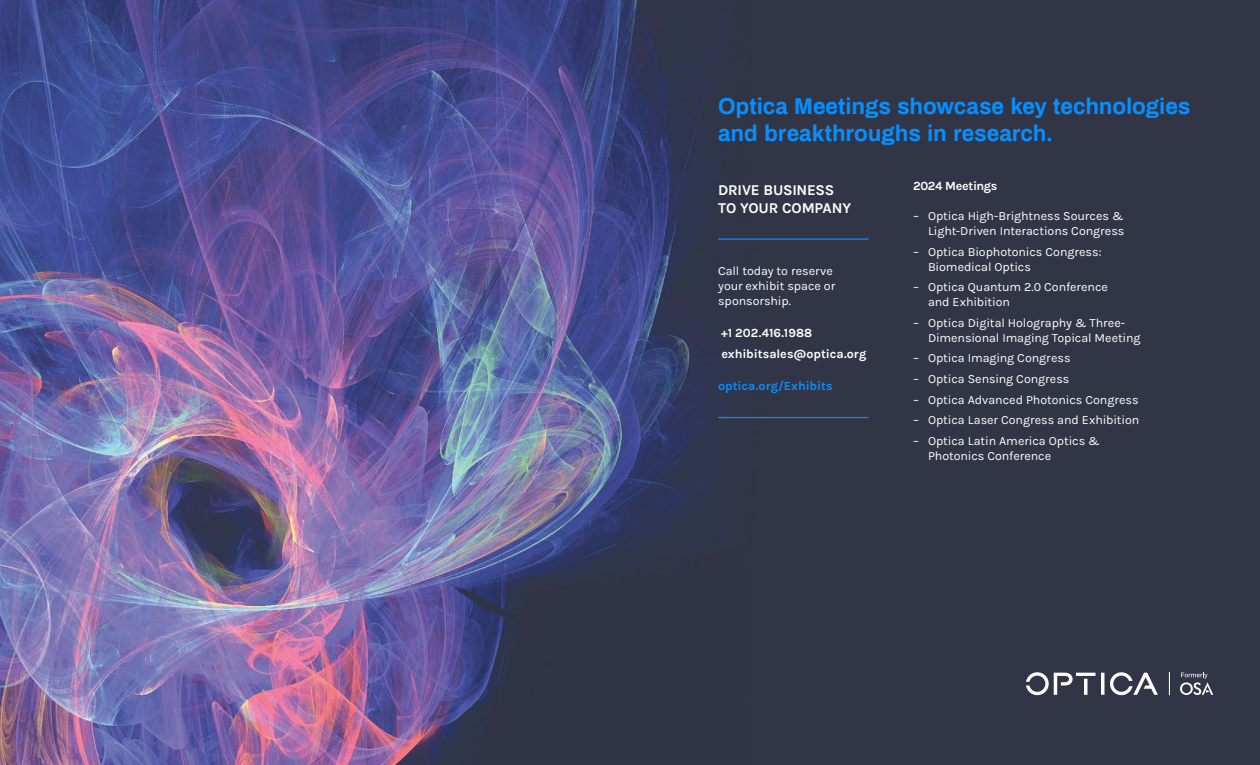
<style>
.page{position:relative;width:1260px;height:765px;background:#fff}
.page>*{position:absolute;margin:0;border:0;box-sizing:border-box;transform-origin:0 0}
.t1{font:700 22.5px/26.2px "Archivo";letter-spacing:-.005em;color:#058fff}
.t2{font:700 15px/18px "Karla";letter-spacing:-.015em;color:#fff}
.t3{font:12.5px/15px "Karla";letter-spacing:-.005em;color:#fff}
.t4{font:700 12.5px/20.6px "Karla";letter-spacing:-.01em;color:#fff}
.t5{font:700 12.5px "Karla";letter-spacing:-.005em;color:#058fff}
</style>
<div class="page">
<img style="left:0;top:0;width:1260px;height:765px">
<hr style="left:718px;top:238px;width:150px;height:2px;background:#058fff">
<hr style="left:718px;top:417px;width:150px;height:1px;background:#058fff">
<svg style="left:1026px;top:672px;width:132px;height:23px"></svg>
<svg style="left:1180px;top:672px;width:33px;height:23px"></svg>
<svg style="left:1169px;top:672px;width:1px;height:23px"></svg>
<h1 class="t1" style="left:718px;top:92px;width:474px">Optica Meetings showcase key technologies and breakthroughs in research.</h1>
<p class="t2" style="left:718px;top:180px;width:135px">DRIVE BUSINESS<br>TO YOUR COMPANY</p>
<p class="t3" style="left:718px;top:263px;width:119px">Call today to reserve your exhibit space or sponsorship.</p>
<p class="t4" style="left:721px;top:322px;width:147px">+1 202.416.1988 exhibitsales@optica.org</p>
<p class="t5" style="left:718px;top:377px;width:116px">optica.org/Exhibits</p>
<p class="t4" style="left:913px;top:175px;width:86px">2024 Meetings</p>
<p class="t3" style="left:913px;top:208px;width:213px;text-align:right">– Optica High-Brightness Sources &amp;<br>Light-Driven Interactions Congress</p>
<p class="t3" style="left:928px;top:244px;width:175px;text-indent:-15px">– Optica Biophotonics Congress:<br>Biomedical Optics</p>
<p class="t3" style="left:928px;top:279px;width:181px;text-indent:-15px">– Optica Quantum 2.0 Conference and Exhibition</p>
<p class="t3" style="left:928px;top:315px;width:214px;text-indent:-15px">– Optica Digital Holography &amp; Three-<br>Dimensional Imaging Topical Meeting</p>
<p class="t3" style="left:913px;top:350px;width:159px">– Optica Imaging Congress</p>
<p class="t3" style="left:913px;top:371px;width:158px">– Optica Sensing Congress</p>
<p class="t3" style="left:913px;top:392px;width:227px">– Optica Advanced Photonics Congress</p>
<p class="t3" style="left:913px;top:412px;width:228px">– Optica Laser Congress and Exhibition</p>
<p class="t3" style="left:928px;top:433px;width:173px;text-indent:-15px">– Optica Latin America Optics &amp;<br>Photonics Conference</p>
</div>
